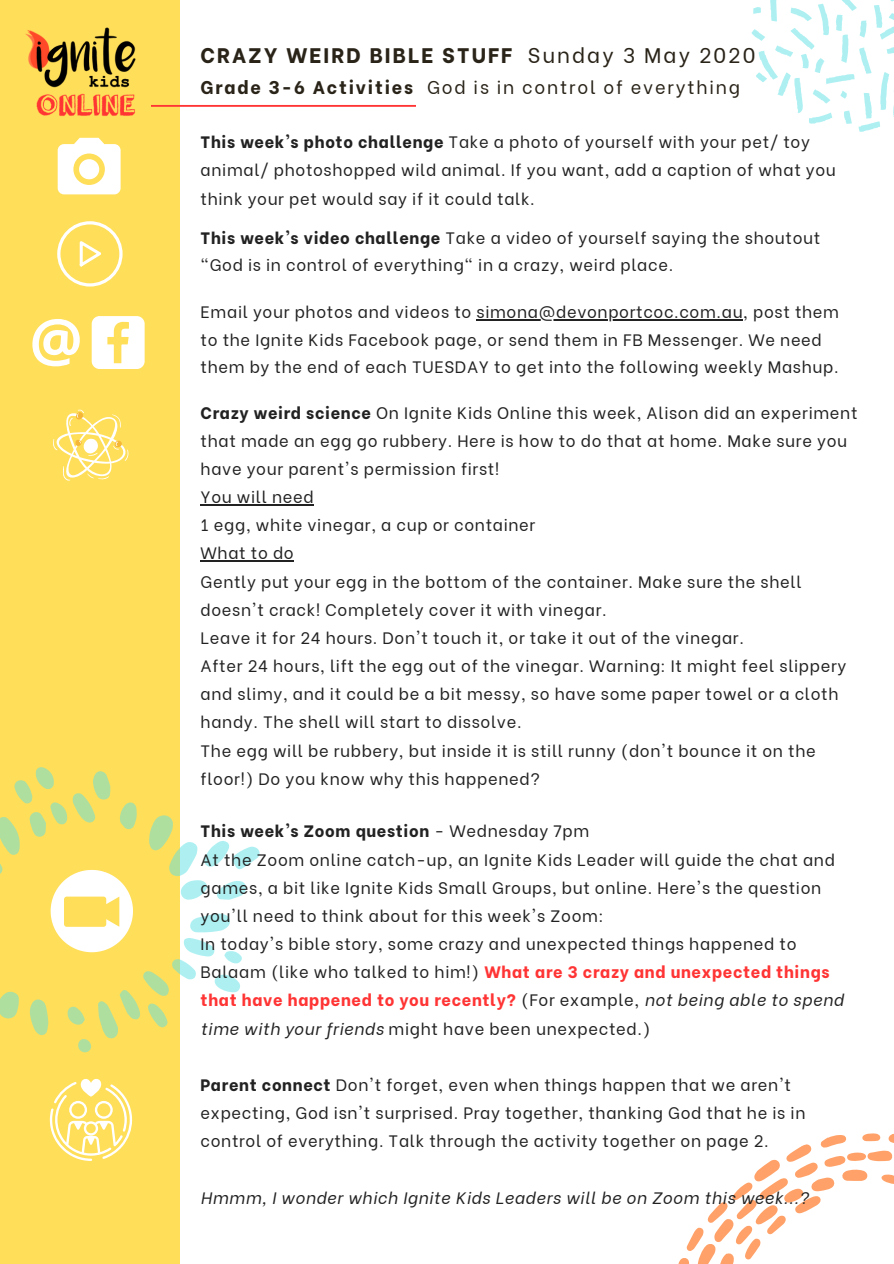
<style>
.page{position:relative;width:894px;height:1264px;background:#fff}
.page>*{position:absolute;margin:0;border:0;box-sizing:border-box;transform-origin:0 0}
.t1{font:700 59.4px "Open Sans";color:#fff}
.t2{font:800 21px "Be Vietnam";letter-spacing:.1em;color:#292318}
.t3{font:18.15px "Be Vietnam";letter-spacing:.1em;color:#292318}
.t4{font:16.5px/28.2px "Be Vietnam";letter-spacing:.04em;color:#222}
.t5{font:italic 16.5px "Be Vietnam";letter-spacing:.04em;color:#222}
.s1{font-weight:400}
.s2{font-weight:800}
.s3{font-weight:800;color:#ff3434}
.s4{font-style:italic}
</style>
<div class="page">
<div style="left:0;top:0;width:179px;height:1263px;background:#ffde59"></div>
<img style="left:25px;top:27px;width:111px;height:89px">
<svg style="left:57px;top:221px;width:65px;height:65px"></svg>
<svg style="left:92px;top:316px;width:53px;height:53px"></svg>
<svg style="left:53px;top:409px;width:75px;height:71px"></svg>
<svg style="left:0;top:767px;width:259px;height:285px"></svg>
<div style="left:64px;top:896px;width:42px;height:30px;background:#ffde59;border-radius:3px"></div>
<svg style="left:58px;top:138px;width:63px;height:56px"></svg>
<hr style="left:200px;top:504px;width:114px;height:1px;background:#222">
<hr style="left:200px;top:560px;width:94px;height:1px;background:#222">
<svg style="left:751px;top:0;width:142px;height:132px"></svg>
<svg style="left:678px;top:1133px;width:215px;height:130px"></svg>
<hr style="left:476px;top:319px;width:267px;height:2px;background:#222">
<svg style="left:151px;top:100px;width:264px;height:12px"></svg>
<svg style="left:50px;top:1078px;width:82px;height:82px"></svg>
<h1 class="t1" style="left:29px;top:298px;width:55px">@</h1>
<p class="t2" style="left:200px;top:38px;width:556px">CRAZY WEIRD BIBLE STUFF <span class="s1">Sunday 3 May 2020</span></p>
<p class="t3" style="left:200px;top:72px;width:541px"><span class="s2">Grade 3-6 Activities</span> God is in control of everything</p>
<p class="t4" style="left:200px;top:126px;width:636px"><span class="s2">This week's photo challenge</span> Take a photo of yourself with your pet/ toy animal/ photoshopped wild animal. If you want, add a caption of what you think your pet would say if it could talk.</p>
<p class="t4" style="left:200px;top:223px;width:621px;line-height:27px"><span class="s2">This week's video challenge</span> Take a video of yourself saying the shoutout "God is in control of everything" in a crazy, weird place.</p>
<p class="t4" style="left:200px;top:297px;width:639px;line-height:27px">Email your photos and videos to simona@devonportcoc.com.au, post them to the Ignite Kids Facebook page, or send them in FB Messenger. We need them by the end of each TUESDAY to get into the following weekly Mashup.</p>
<p class="t4" style="left:200px;top:397px;width:658px"><span class="s2">Crazy weird science</span> On Ignite Kids Online this week, Alison did an experiment that made an egg go rubbery. Here is how to do that at home. Make sure you have your parent's permission first!<br>You will need<br>1 egg, white vinegar, a cup or container<br>What to do<br>Gently put your egg in the bottom of the container. Make sure the shell doesn't crack! Completely cover it with vinegar.<br>Leave it for 24 hours. Don't touch it, or take it out of the vinegar.<br>After 24 hours, lift the egg out of the vinegar. Warning: It might feel slippery and slimy, and it could be a bit messy, so have some paper towel or a cloth handy. The shell will start to dissolve.<br>The egg will be rubbery, but inside it is still runny (don't bounce it on the floor!) Do you know why this happened?</p>
<p class="t4" style="left:200px;top:815px;width:644px"><span class="s2">This week's Zoom question</span> - Wednesday 7pm<br>At the Zoom online catch-up, an Ignite Kids Leader will guide the chat and games, a bit like Ignite Kids Small Groups, but online. Here's the question you'll need to think about for this week's Zoom:<br>In today's bible story, some crazy and unexpected things happened to Balaam (like who talked to him!) <span class="s3">What are 3 crazy and unexpected things that have happened to you recently?</span> (For example, <span class="s4">not being able to spend time with your friends</span> might have been unexpected.)</p>
<p class="t4" style="left:200px;top:1069px;width:606px"><span class="s2">Parent connect</span> Don't forget, even when things happen that we aren't expecting, God isn't surprised. Pray together, thanking God that he is in control of everything. Talk through the activity together on page 2.</p>
<p class="t5" style="left:200px;top:1183px;width:609px">Hmmm, I wonder which Ignite Kids Leaders will be on Zoom this week...?</p>
</div>
